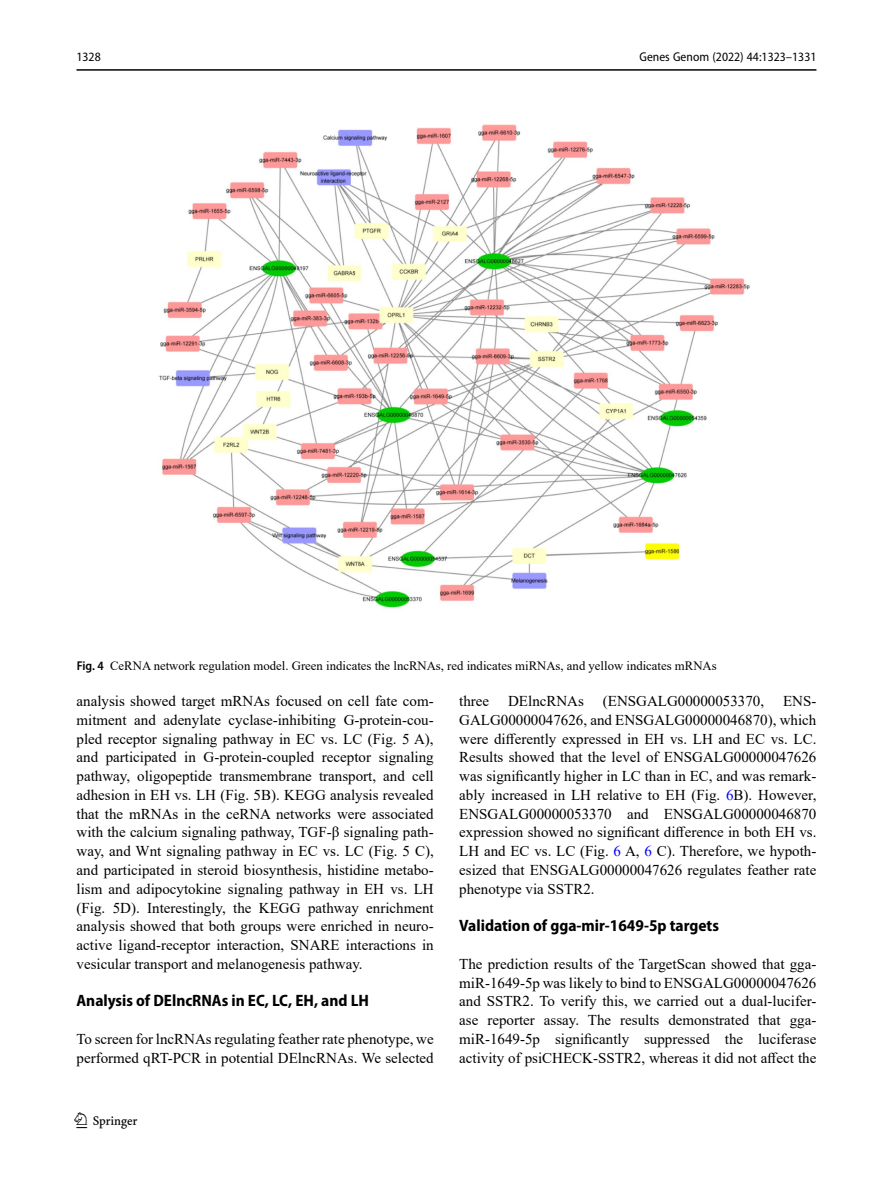
<style>
.page{position:relative;width:893px;height:1187px;background:#fff}
.page>*{position:absolute;margin:0;border:0;box-sizing:border-box;transform-origin:0 0}
.t1{font:22.5px "Springnew";color:#000}
.Head_2{font:700 semi-condensed 16.5px "Myriad Pro";color:#000}
.Body_Text{font:15px/18.8px "Times New Roman PSMT2";color:#000;text-align:justify}
.Figure_Caption{font:12.75px "Times New Roman PSMT2";color:#000}
.t2{font:semi-condensed 12.75px "Myriad Pro";color:#000}
.s1{font-family:"Myriad Pro";font-weight:600;font-stretch:semi-condensed}
.s2{font-family:"Times New Roman"}
.s3{color:#00f}
</style>
<div class="page">
<hr style="left:77px;top:69px;width:739px;height:2px;background:#000">
<img style="left:159px;top:124px;width:591px;height:484px">
<p class="t2" style="left:77px;top:49px;width:26px">1328</p>
<p class="t2" style="left:639px;top:49px;width:178px">Genes Genom (2022) 44:1323–1331</p>
<p class="Figure_Caption" style="left:77px;top:656px;width:642px"><span class="s1">Fig. 4</span> CeRNA network regulation model. Green indicates the lncRNAs, red indicates miRNAs, and yellow indicates mRNAs</p>
<p class="Body_Text" style="left:77px;top:691px;width:359px">analysis showed target mRNAs focused on cell fate com&shy;mitment and adenylate cyclase-inhibiting G-protein-cou&shy;pled receptor signaling pathway in EC vs. LC (Fig. 5 A), and participated in G-protein-coupled receptor signaling pathway, oligopeptide transmembrane transport, and cell adhesion in EH vs. LH (Fig. 5B). KEGG analysis revealed that the mRNAs in the ceRNA networks were associated <span class="s2">with the calcium signaling pathway, TGF-β signaling path&shy;</span>way, and Wnt signaling pathway in EC vs. LC (Fig. 5 C), and participated in steroid biosynthesis, histidine metabo&shy;lism and adipocytokine signaling pathway in EH vs. LH (Fig. 5D). Interestingly, the KEGG pathway enrichment analysis showed that both groups were enriched in neuro&shy;active ligand-receptor interaction, SNARE interactions in vesicular transport and melanogenesis pathway.</p>
<p class="Head_2" style="left:77px;top:991px;width:294px">Analysis of DElncRNAs in EC, LC, EH, and LH</p>
<p class="Body_Text" style="left:77px;top:1028px;width:359px">To screen for lncRNAs regulating feather rate phenotype, we performed qRT-PCR in potential DElncRNAs. We selected</p>
<h1 class="t1" style="left:77px;top:1107px;width:63px">1 3</h1>
<p class="Body_Text" style="left:459px;top:691px;width:31px">three</p>
<p class="Body_Text" style="left:508px;top:691px;width:77px">DElncRNAs</p>
<p class="Body_Text" style="left:603px;top:691px;width:163px">(ENSGALG00000053370,</p>
<p class="Body_Text" style="left:459px;top:691px;width:359px;text-indent:324px">ENS-GALG00000047626, and ENSGALG00000046870), which <span class="s2">were differently expressed in EH vs. LH and EC vs. LC.<br></span>Results showed that the level of ENSGALG00000047626 <span class="s2">was significantly higher in LC than in EC, and was remark&shy;</span>ably increased in LH relative to EH (Fig. <span class="s3">6</span>B). However, ENSGALG00000053370 and ENSGALG00000046870 <span class="s2">expression showed no significant difference in both EH vs.<br></span>LH and EC vs. LC (Fig. <span class="s3">6</span> A, <span class="s3">6</span> C). Therefore, we hypoth&shy;esized that ENSGALG00000047626 regulates feather rate phenotype via SSTR2.</p>
<p class="Head_2" style="left:459px;top:916px;width:261px">Validation of gga-mir-1649-5p targets</p>
<p class="Body_Text" style="left:459px;top:953px;width:359px">The prediction results of the TargetScan showed that gga&shy;<span class="s2">miR-1649-5p was likely to bind to ENSGALG00000047626 </span>and SSTR2. To verify this, we carried out a dual-lucifer&shy;ase reporter assay. The results demonstrated that gga&shy;<span class="s2">miR-1649-5p significantly suppressed the luciferase activity of psiCHECK-SSTR2, whereas it did not affect the</span></p>
</div>
